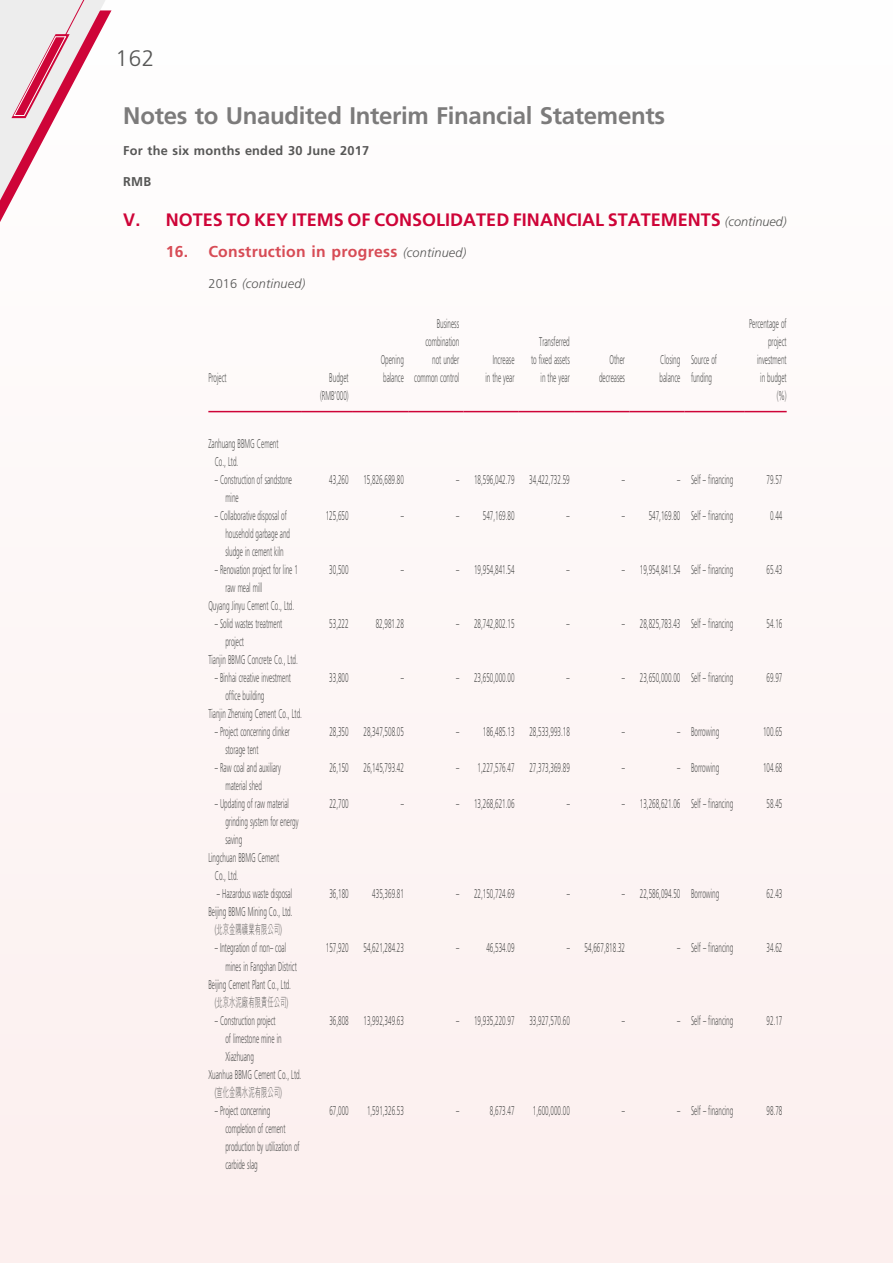
<style>
.page{position:relative;width:893px;height:1263px;background:#fdf6f6}
.page>*{position:absolute;margin:0;border:0;box-sizing:border-box;transform-origin:0 0}
.t1{font:700 24px "Frutiger LT Std";letter-spacing:-.015em;color:#7c7b7b}
.t2{font:300 22.5px "Frutiger LT Std";color:#575756}
.t3{font:700 18px "Frutiger LT Std";color:#ce0438}
.t4{font:700 15.75px "Frutiger LT Std";letter-spacing:.015em;color:#d74b55}
.t5{font:300 12.75px/18px "Frutiger LT Std";letter-spacing:-.005em;color:#575756;scale:.5 1}
.t6{font:300 12.75px "M Hei HK";letter-spacing:-.005em;color:#575756;scale:.5 1}
.t7{font:700 12.75px "Frutiger LT Std";letter-spacing:.015em;color:#575756}
.t8{font:italic 300 12.75px "Frutiger LT Std";letter-spacing:.01em;color:#575756}
.s1{font-weight:300;font-style:italic;font-size:12.75px;color:#575756}
.s2{font-style:normal}
.s3{font-family:"Frutiger LT Std"}
</style>
<div class="page">
<svg style="left:0;top:0;width:112px;height:222px"></svg>
<hr style="left:208px;top:411px;width:94px;height:1px;background:#ce0438">
<hr style="left:302px;top:411px;width:51px;height:1px;background:#ce0438">
<hr style="left:353px;top:411px;width:55px;height:1px;background:#ce0438">
<hr style="left:408px;top:411px;width:55px;height:1px;background:#ce0438">
<hr style="left:463px;top:411px;width:56px;height:1px;background:#ce0438">
<hr style="left:519px;top:411px;width:55px;height:1px;background:#ce0438">
<hr style="left:574px;top:411px;width:55px;height:1px;background:#ce0438">
<hr style="left:629px;top:411px;width:56px;height:1px;background:#ce0438">
<hr style="left:685px;top:411px;width:59px;height:1px;background:#ce0438">
<hr style="left:744px;top:411px;width:43px;height:1px;background:#ce0438">
<h2 class="t2" style="left:116px;top:45px;width:40px">162</h2>
<h1 class="t1" style="left:123px;top:102px;width:543px">Notes to Unaudited Interim Financial Statements</h1>
<p class="t7" style="left:123px;top:143px;width:247px">For the six months ended 30 June 2017</p>
<p class="t7" style="left:123px;top:174px;width:30px">RMB</p>
<h3 class="t3" style="left:123px;top:209px;width:665px">V. NOTES TO KEY ITEMS OF CONSOLIDATED FINANCIAL STATEMENTS <span class="s1">(continued)</span></h3>
<p class="t4" style="left:166px;top:242px;width:302px">16. Construction in progress <span class="s1">(continued)</span></p>
<p class="t8" style="left:208px;top:276px;width:98px"><span class="s2">2016</span> (continued)</p>
<p class="t5" style="left:425px;top:315px;width:69px;text-align:right">Business combination</p>
<p class="t5" style="left:539px;top:333px;width:63px">Transferred</p>
<p class="t5" style="left:749px;top:315px;width:77px;text-align:right">Percentage of project</p>
<p class="t5" style="left:381px;top:351px;width:48px">Opening</p>
<p class="t5" style="left:432px;top:351px;width:56px">not under</p>
<p class="t5" style="left:493px;top:351px;width:45px">Increase</p>
<p class="t5" style="left:531px;top:351px;width:79px">to fixed assets</p>
<p class="t5" style="left:610px;top:351px;width:33px">Other</p>
<p class="t5" style="left:660px;top:351px;width:115px">Closing Source of</p>
<p class="t5" style="left:757px;top:351px;width:61px">investment</p>
<p class="t5" style="left:208px;top:369px;width:38px">Project</p>
<p class="t5" style="left:329px;top:369px;width:40px">Budget</p>
<p class="t5" style="left:383px;top:369px;width:154px">balance common control</p>
<p class="t5" style="left:485px;top:369px;width:60px">in the year</p>
<p class="t5" style="left:541px;top:369px;width:60px">in the year</p>
<p class="t5" style="left:599px;top:369px;width:54px">decreases</p>
<p class="t5" style="left:660px;top:369px;width:107px">balance funding</p>
<p class="t5" style="left:760px;top:369px;width:54px">in budget</p>
<p class="t5" style="left:320px;top:387px;width:59px">(RMB’000)</p>
<p class="t5" style="left:777px;top:387px;width:21px">(%)</p>
<p class="t5" style="left:215px;top:435px;width:129px;text-indent:-6px">Zanhuang BBMG Cement<br>Co., Ltd.</p>
<p class="t5" style="left:225px;top:471px;width:135px;text-indent:-11px">– Construction of sandstone mine</p>
<p class="t5" style="left:329px;top:471px;width:151px">43,260 15,826,689.80</p>
<p class="t5" style="left:456px;top:471px;width:229px">– 18,596,042.79 34,422,732.59</p>
<p class="t5" style="left:622px;top:471px;width:8px">–</p>
<p class="t5" style="left:677px;top:471px;width:114px">– Self – financing</p>
<p class="t5" style="left:766px;top:471px;width:33px">79.57</p>
<p class="t5" style="left:225px;top:507px;width:131px;text-indent:-11px">– Collaborative disposal of household garbage and sludge in cement kiln</p>
<p class="t5" style="left:326px;top:507px;width:47px">125,650</p>
<p class="t5" style="left:401px;top:507px;width:8px">–</p>
<p class="t5" style="left:456px;top:507px;width:118px">– 547,169.80</p>
<p class="t5" style="left:567px;top:507px;width:8px">–</p>
<p class="t5" style="left:622px;top:507px;width:224px">– 547,169.80 Self – financing</p>
<p class="t5" style="left:770px;top:507px;width:26px">0.44</p>
<p class="t5" style="left:225px;top:561px;width:147px;text-indent:-11px">– Renovation project for line 1 raw meal mill</p>
<p class="t5" style="left:329px;top:561px;width:40px">30,500</p>
<p class="t5" style="left:401px;top:561px;width:8px">–</p>
<p class="t5" style="left:456px;top:561px;width:118px">– 19,954,841.54</p>
<p class="t5" style="left:567px;top:561px;width:8px">–</p>
<p class="t5" style="left:622px;top:561px;width:224px">– 19,954,841.54 Self – financing</p>
<p class="t5" style="left:767px;top:561px;width:33px">65.43</p>
<p class="t5" style="left:208px;top:597px;width:173px">Quyang Jinyu Cement Co., Ltd.</p>
<p class="t5" style="left:225px;top:615px;width:115px;text-indent:-11px">– Solid wastes treatment project</p>
<p class="t5" style="left:329px;top:615px;width:40px">53,222</p>
<p class="t5" style="left:376px;top:615px;width:58px">82,981.28</p>
<p class="t5" style="left:456px;top:615px;width:118px">– 28,742,802.15</p>
<p class="t5" style="left:567px;top:615px;width:8px">–</p>
<p class="t5" style="left:622px;top:615px;width:224px">– 28,825,783.43 Self – financing</p>
<p class="t5" style="left:767px;top:615px;width:33px">54.16</p>
<p class="t5" style="left:208px;top:651px;width:180px">Tianjin BBMG Concrete Co., Ltd.</p>
<p class="t5" style="left:225px;top:669px;width:133px;text-indent:-11px">– Binhai creative investment office building</p>
<p class="t5" style="left:329px;top:669px;width:40px">33,800</p>
<p class="t5" style="left:401px;top:669px;width:8px">–</p>
<p class="t5" style="left:456px;top:669px;width:118px">– 23,650,000.00</p>
<p class="t5" style="left:567px;top:669px;width:8px">–</p>
<p class="t5" style="left:622px;top:669px;width:224px">– 23,650,000.00 Self – financing</p>
<p class="t5" style="left:767px;top:669px;width:33px">69.97</p>
<p class="t5" style="left:208px;top:705px;width:189px">Tianjin Zhenxing Cement Co., Ltd.</p>
<p class="t5" style="left:225px;top:723px;width:131px;text-indent:-11px">– Project concerning clinker storage tent</p>
<p class="t5" style="left:329px;top:723px;width:151px">28,350 28,347,508.05</p>
<p class="t5" style="left:456px;top:723px;width:229px">– 186,485.13 28,533,993.18</p>
<p class="t5" style="left:622px;top:723px;width:8px">–</p>
<p class="t5" style="left:677px;top:723px;width:86px">– Borrowing</p>
<p class="t5" style="left:763px;top:723px;width:40px">100.65</p>
<p class="t5" style="left:225px;top:759px;width:113px;text-indent:-11px">– Raw coal and auxiliary material shed</p>
<p class="t5" style="left:329px;top:759px;width:151px">26,150 26,145,793.42</p>
<p class="t5" style="left:456px;top:759px;width:229px">– 1,227,576.47 27,373,369.89</p>
<p class="t5" style="left:622px;top:759px;width:8px">–</p>
<p class="t5" style="left:677px;top:759px;width:86px">– Borrowing</p>
<p class="t5" style="left:763px;top:759px;width:40px">104.68</p>
<p class="t5" style="left:225px;top:795px;width:148px;text-indent:-11px">– Updating of raw material grinding system for energy saving</p>
<p class="t5" style="left:329px;top:795px;width:40px">22,700</p>
<p class="t5" style="left:401px;top:795px;width:8px">–</p>
<p class="t5" style="left:456px;top:795px;width:118px">– 13,268,621.06</p>
<p class="t5" style="left:567px;top:795px;width:8px">–</p>
<p class="t5" style="left:622px;top:795px;width:224px">– 13,268,621.06 Self – financing</p>
<p class="t5" style="left:767px;top:795px;width:33px">58.45</p>
<p class="t5" style="left:215px;top:849px;width:130px;text-indent:-6px">Lingchuan BBMG Cement<br>Co., Ltd.</p>
<p class="t5" style="left:217px;top:885px;width:152px">– Hazardous waste disposal</p>
<p class="t5" style="left:329px;top:885px;width:40px">36,180</p>
<p class="t5" style="left:372px;top:885px;width:65px">435,369.81</p>
<p class="t5" style="left:456px;top:885px;width:118px">– 22,150,724.69</p>
<p class="t5" style="left:567px;top:885px;width:8px">–</p>
<p class="t5" style="left:622px;top:885px;width:196px">– 22,586,094.50 Borrowing</p>
<p class="t5" style="left:767px;top:885px;width:33px">62.43</p>
<p class="t5" style="left:208px;top:903px;width:170px">Beijing BBMG Mining Co., Ltd.</p>
<p class="t6" style="left:215px;top:921px;width:136px"><span class="s3">(</span>北京金隅礦業有限公司<span class="s3">)</span></p>
<p class="t5" style="left:225px;top:939px;width:144px;text-indent:-11px">– Integration of non– coal mines in Fangshan District</p>
<p class="t5" style="left:326px;top:939px;width:158px">157,920 54,621,284.23</p>
<p class="t5" style="left:456px;top:939px;width:118px">– 46,534.09</p>
<p class="t5" style="left:567px;top:939px;width:118px">– 54,667,818.32</p>
<p class="t5" style="left:677px;top:939px;width:114px">– Self – financing</p>
<p class="t5" style="left:767px;top:939px;width:33px">34.62</p>
<p class="t5" style="left:208px;top:975px;width:167px">Beijing Cement Plant Co., Ltd.</p>
<p class="t6" style="left:215px;top:993px;width:148px"><span class="s3">(</span>北京水泥廠有限責任公司<span class="s3">)</span></p>
<p class="t5" style="left:225px;top:1011px;width:114px;text-indent:-11px">– Construction project of limestone mine in<br>Xiazhuang</p>
<p class="t5" style="left:329px;top:1011px;width:151px">36,808 13,992,349.63</p>
<p class="t5" style="left:456px;top:1011px;width:229px">– 19,935,220.97 33,927,570.60</p>
<p class="t5" style="left:622px;top:1011px;width:8px">–</p>
<p class="t5" style="left:677px;top:1011px;width:114px">– Self – financing</p>
<p class="t5" style="left:767px;top:1011px;width:33px">92.17</p>
<p class="t5" style="left:208px;top:1065px;width:187px">Xuanhua BBMG Cement Co., Ltd.</p>
<p class="t6" style="left:215px;top:1083px;width:136px"><span class="s3">(</span>宣化金隅水泥有限公司<span class="s3">)</span></p>
<p class="t5" style="left:225px;top:1101px;width:150px;text-indent:-11px">– Project concerning completion of cement production by utilization of carbide slag</p>
<p class="t5" style="left:329px;top:1101px;width:40px">67,000</p>
<p class="t5" style="left:367px;top:1101px;width:76px">1,591,326.53</p>
<p class="t5" style="left:456px;top:1101px;width:8px">–</p>
<p class="t5" style="left:490px;top:1101px;width:51px">8,673.47</p>
<p class="t5" style="left:533px;top:1101px;width:76px">1,600,000.00</p>
<p class="t5" style="left:622px;top:1101px;width:8px">–</p>
<p class="t5" style="left:677px;top:1101px;width:114px">– Self – financing</p>
<p class="t5" style="left:767px;top:1101px;width:33px">98.78</p>
</div>
